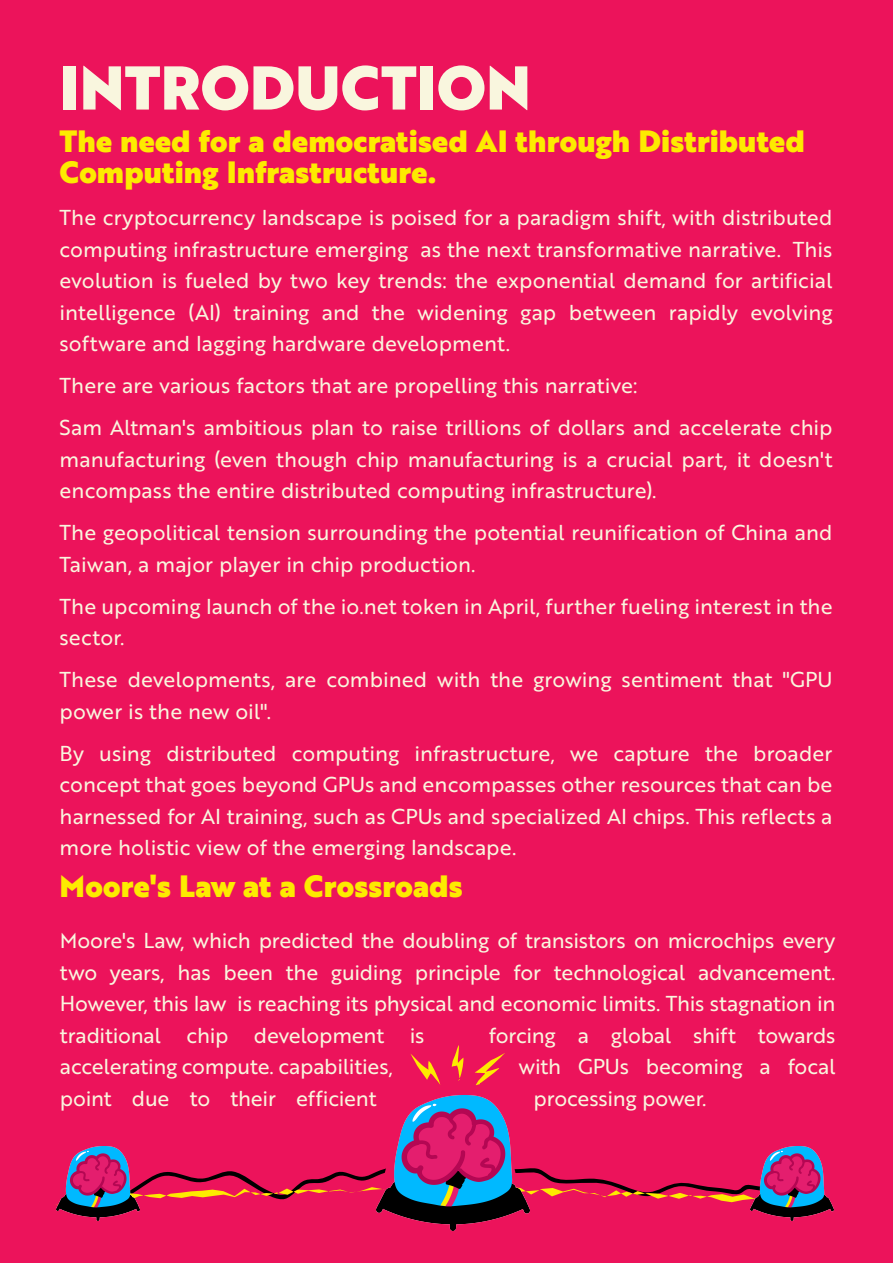
<style>
.page{position:relative;width:893px;height:1263px;background:#ec135b}
.page>*{position:absolute;margin:0;border:0;box-sizing:border-box;transform-origin:0 0}
.t1{font:60px "Brother 1816 Black";color:#f9f6de}
.t2{font:30px/31.5px "Brother 1816 Black";letter-spacing:.01em;color:#fdeb00}
.t3{font:21px/31.5px "Brother 1816 Regular";color:#f9f6de}
</style>
<div class="page">
<svg style="left:139px;top:1168px;width:611px;height:35px"></svg>
<img style="left:376px;top:1096px;width:153px;height:135px">
<img style="left:56px;top:1147px;width:83px;height:73px">
<img style="left:750px;top:1147px;width:84px;height:73px">
<svg style="left:475px;top:1053px;width:30px;height:32px"></svg>
<svg style="left:452px;top:1045px;width:12px;height:36px"></svg>
<svg style="left:410px;top:1053px;width:30px;height:32px"></svg>
<h1 class="t1" style="left:60px;top:42px;width:473px">INTRODUCTION</h1>
<h2 class="t2" style="left:60px;top:124px;width:747px">The need for a democratised AI through Distributed<br>Computing Infrastructure.</h2>
<p class="t3" style="left:60px;top:201px;width:774px;text-align:justify">The cryptocurrency landscape is poised for a paradigm shift, with distributed computing infrastructure emerging as the next transformative narrative. This evolution is fueled by two key trends: the exponential demand for artificial intelligence (AI) training and the widening gap between rapidly evolving software and lagging hardware development.</p>
<p class="t3" style="left:60px;top:364px;width:774px;line-height:42px">There are various factors that are propelling this narrative:<br>Sam Altman's ambitious plan to raise trillions of dollars and accelerate chip</p>
<p class="t3" style="left:60px;top:442px;width:774px">manufacturing (even though chip manufacturing is a crucial part, it doesn't encompass the entire distributed computing infrastructure).</p>
<p class="t3" style="left:60px;top:516px;width:774px">The geopolitical tension surrounding the potential reunification of China and<br>Taiwan, a major player in chip production.</p>
<p class="t3" style="left:60px;top:589px;width:774px">The upcoming launch of the io.net token in April, further fueling interest in the sector.</p>
<p class="t3" style="left:60px;top:663px;width:774px">These developments, are combined with the growing sentiment that "GPU power is the new oil".</p>
<p class="t3" style="left:60px;top:736px;width:774px;text-align:justify">By using distributed computing infrastructure, we capture the broader concept that goes beyond GPUs and encompasses other resources that can be harnessed for AI training, such as CPUs and specialized AI chips. This reflects a more holistic view of the emerging landscape.</p>
<h2 class="t2" style="left:60px;top:870px;width:405px">Moore's Law at a Crossroads</h2>
<p class="t3" style="left:60px;top:924px;width:777px;text-align:justify">Moore's Law, which predicted the doubling of transistors on microchips every two years, has been the guiding principle for technological advancement.<br>However, this law is reaching its physical and economic limits. This stagnation in traditional chip development is</p>
<p class="t3" style="left:489px;top:1018px;width:348px">forcing a global shift towards</p>
<p class="t3" style="left:60px;top:1050px;width:335px">accelerating compute. capabilities,</p>
<p class="t3" style="left:519px;top:1050px;width:318px">with GPUs becoming a focal</p>
<p class="t3" style="left:60px;top:1081px;width:318px">point due to their efficient</p>
<p class="t3" style="left:534px;top:1081px;width:174px">processing power.</p>
</div>
